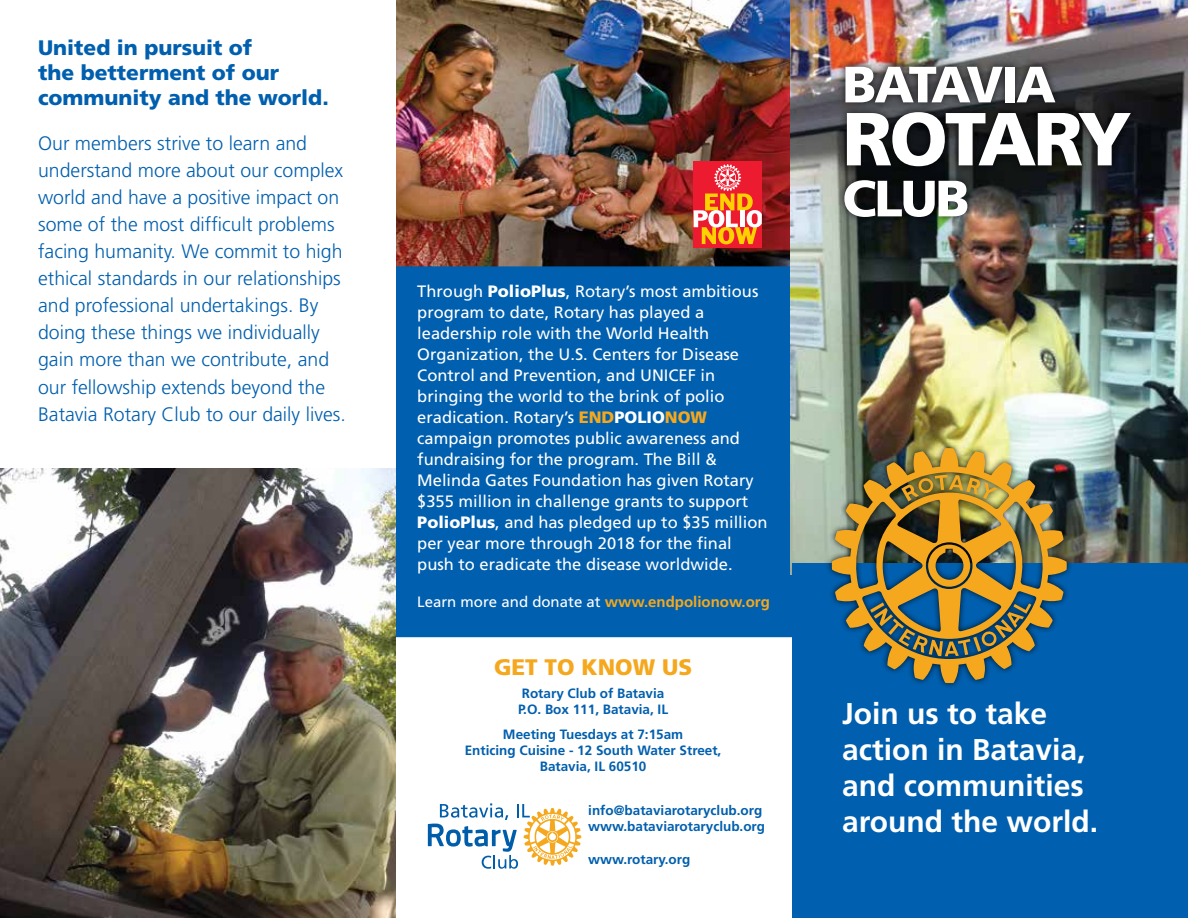
<style>
.page{position:relative;width:1188px;height:918px;background:#fff}
.page>*{position:absolute;margin:0;border:0;box-sizing:border-box;transform-origin:0 0}
.t1{font:900 75px "Frutiger";letter-spacing:-.04em;color:#fff}
.t2{font:900 51px "Frutiger";letter-spacing:-.065em;color:#fff}
.t3{font:900 51px "Frutiger";letter-spacing:-.04em;color:#fff}
.t4{font:700 30px/36px "Frutiger";color:#fff}
.t5{font:900 22.5px "Frutiger";color:#f5a81d}
.t6{font:900 21px/25.2px "Frutiger";color:#005fae}
.t7{font:300 19.5px/27px "Frutiger";color:#005fae}
.t8{font:16.5px/21px "Frutiger";color:#fff}
.t9{font:15px "Frutiger";color:#fff}
.t10{font:700 13.5px/16.2px "Frutiger";color:#005fae}
.s1{font-weight:900}
.s2{font-weight:900;color:#f5a81d}
.s3{font-weight:700;color:#f5a81d}
</style>
<div class="page">
<img style="left:396px;top:0;width:394px;height:266px">
<div style="left:396px;top:266px;width:398px;height:371px;background:#005fae;border:2px solid #005fae"></div>
<img style="left:790px;top:0;width:398px;height:575px">
<div style="left:792px;top:563px;width:396px;height:355px;background:#005fae"></div>
<svg style="left:428px;top:803px;width:153px;height:66px"></svg>
<div style="left:694px;top:161px;width:68px;height:87px;background:#ed1b2f"></div>
<svg style="left:694px;top:164px;width:68px;height:80px"></svg>
<div style="left:825px;top:441px;width:248px;height:248px;background:#000;opacity:.84"></div>
<img style="left:832px;top:448px;width:235px;height:235px">
<div style="left:836px;top:58px;width:302px;height:167px;background:#000;opacity:.75"></div>
<img style="left:0;top:468px;width:396px;height:450px">
<p class="t6" style="left:38px;top:35px;width:292px">United in pursuit of<br>the betterment of our community and the world.</p>
<p class="t7" style="left:38px;top:130px;width:309px">Our members strive to learn and understand more about our complex world and have a positive impact on some of the most difficult problems facing humanity. We commit to high ethical standards in our relationships and professional undertakings. By doing these things we individually gain more than we contribute, and our fellowship extends beyond the Batavia Rotary Club to our daily lives.</p>
<p class="t8" style="left:417px;top:281px;width:352px">Through <span class="s1">PolioPlus</span>, Rotary’s most ambitious program to date, Rotary has played a leadership role with the World Health Organization, the U.S. Centers for Disease Control and Prevention, and UNICEF in bringing the world to the brink of polio eradication. Rotary’s <span class="s2">END</span><span class="s1">POLIO</span><span class="s2">NOW </span>campaign promotes public awareness and fundraising for the program. The Bill &amp; Melinda Gates Foundation has given Rotary $355 million in challenge grants to support <span class="s1">PolioPlus</span>, and has pledged up to $35 million per year more through 2018 for the final push to eradicate the disease worldwide.</p>
<p class="t9" style="left:417px;top:593px;width:354px">Learn more and donate at <span class="s3">www.endpolionow.org</span></p>
<h3 class="t5" style="left:494px;top:654px;width:200px">GET TO KNOW US</h3>
<p class="t10" style="left:518px;top:685px;width:152px">Rotary Club of Batavia<br>P.O. Box 111, Batavia, IL</p>
<p class="t10" style="left:465px;top:726px;width:258px;text-align:center">Meeting Tuesdays at 7:15am<br>Enticing Cuisine - 12 South Water Street,<br>Batavia, IL 60510</p>
<p class="t10" style="left:588px;top:802px;width:178px">info@bataviarotaryclub.org www.bataviarotaryclub.org</p>
<p class="t10" style="left:588px;top:851px;width:104px">www.rotary.org</p>
<h2 class="t2" style="left:842px;top:54px;width:215px">BATAVIA</h2>
<h1 class="t1" style="left:842px;top:94px;width:291px">ROTARY</h1>
<h2 class="t3" style="left:842px;top:168px;width:129px">CLUB</h2>
<h3 class="t4" style="left:842px;top:695px;width:258px">Join us to take action in Batavia, and communities around the world.</h3>
</div>
